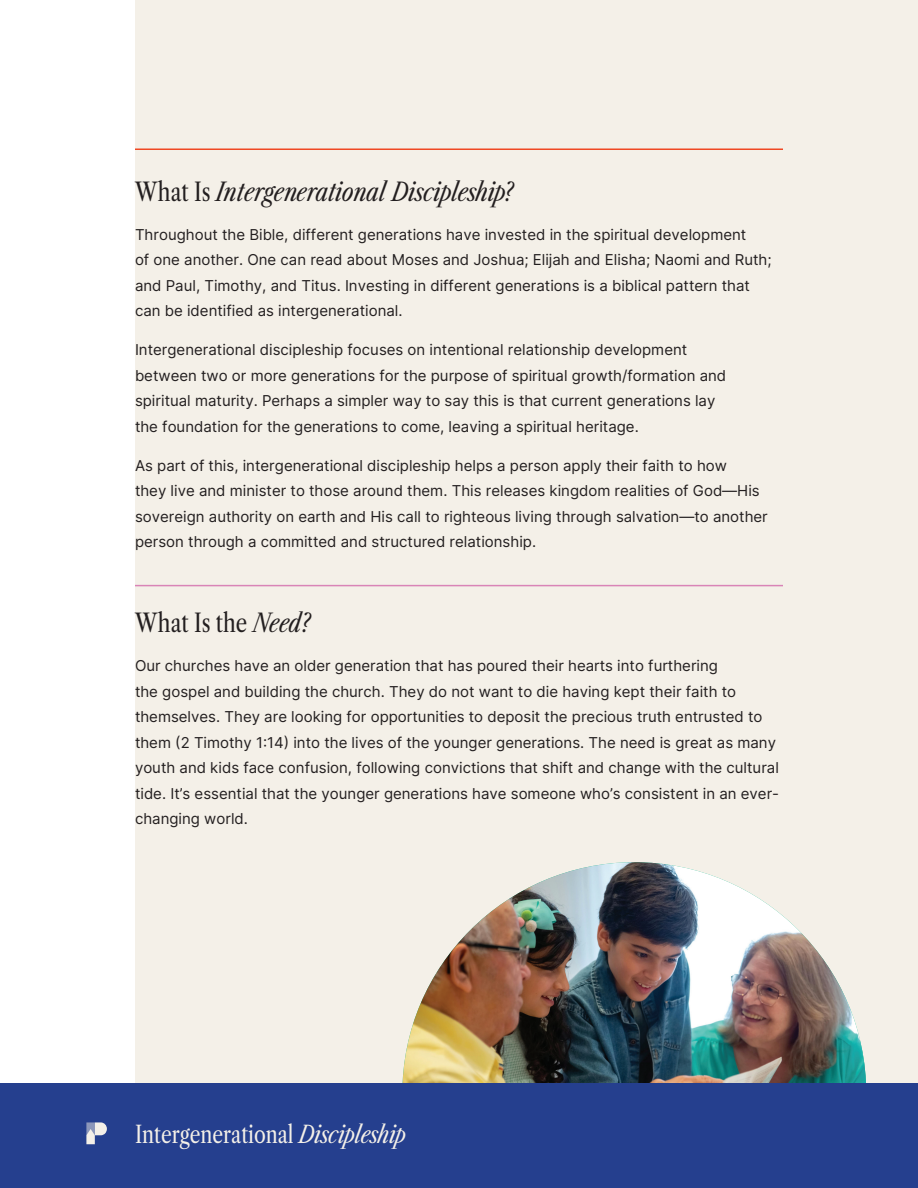
<style>
.page{position:relative;width:918px;height:1188px;background:#fff}
.page>*{position:absolute;margin:0;border:0;box-sizing:border-box;transform-origin:0 0}
.t1{font:italic 25.5px "Libre Caslon Condensed";letter-spacing:-.01em;color:#231f20}
.t2{font:25.5px "Libre Caslon Condensed";color:#231f20}
.Footer_2{font:24px "Libre Caslon Condensed";color:#f4f0e8}
.Body{font:15px/25.5px "Inter";color:#231f20}
.s1{font-style:normal}
.s2{font-style:italic}
</style>
<div class="page">
<div style="left:135px;top:0;width:783px;height:1188px;background:#f4f0e8"></div>
<hr style="left:135px;top:148px;width:648px;height:2px;background:#f04824">
<hr style="left:135px;top:585px;width:648px;height:1px;background:#d984b7">
<img style="left:402px;top:862px;width:464px;height:221px">
<div style="left:0;top:1083px;width:918px;height:105px;background:#253f8e"></div>
<svg style="left:86px;top:1122px;width:21px;height:22px"></svg>
<p class="t1" style="left:135px;top:176px;width:380px"><span class="s1">What Is</span> Intergenerational Discipleship?</p>
<p class="Body" style="left:135px;top:221px;width:638px">Throughout the Bible, different generations have invested in the spiritual development<br>of one another. One can read about Moses and Joshua; Elijah and Elisha; Naomi and Ruth; and Paul, Timothy, and Titus. Investing in different generations is a biblical pattern that can be identified as intergenerational.</p>
<p class="Body" style="left:135px;top:337px;width:593px">Intergenerational discipleship focuses on intentional relationship development between two or more generations for the purpose of spiritual growth/formation and spiritual maturity. Perhaps a simpler way to say this is that current generations lay the foundation for the generations to come, leaving a spiritual heritage.</p>
<p class="Body" style="left:135px;top:452px;width:634px">As part of this, intergenerational discipleship helps a person apply their faith to how<br>they live and minister to those around them. This releases kingdom realities of God—His sovereign authority on earth and His call to righteous living through salvation—to another person through a committed and structured relationship.</p>
<p class="t2" style="left:135px;top:608px;width:177px">What Is the <span class="s2">Need?</span></p>
<p class="Body" style="left:135px;top:653px;width:646px">Our churches have an older generation that has poured their hearts into furthering<br>the gospel and building the church. They do not want to die having kept their faith to themselves. They are looking for opportunities to deposit the precious truth entrusted to them (2 Timothy 1:14) into the lives of the younger generations. The need is great as many youth and kids face confusion, following convictions that shift and change with the cultural tide. It’s essential that the younger generations have someone who’s consistent in an ever&shy;changing world.</p>
<p class="Footer_2" style="left:135px;top:1120px;width:273px">Intergenerational <span class="s2">Discipleship</span></p>
</div>
